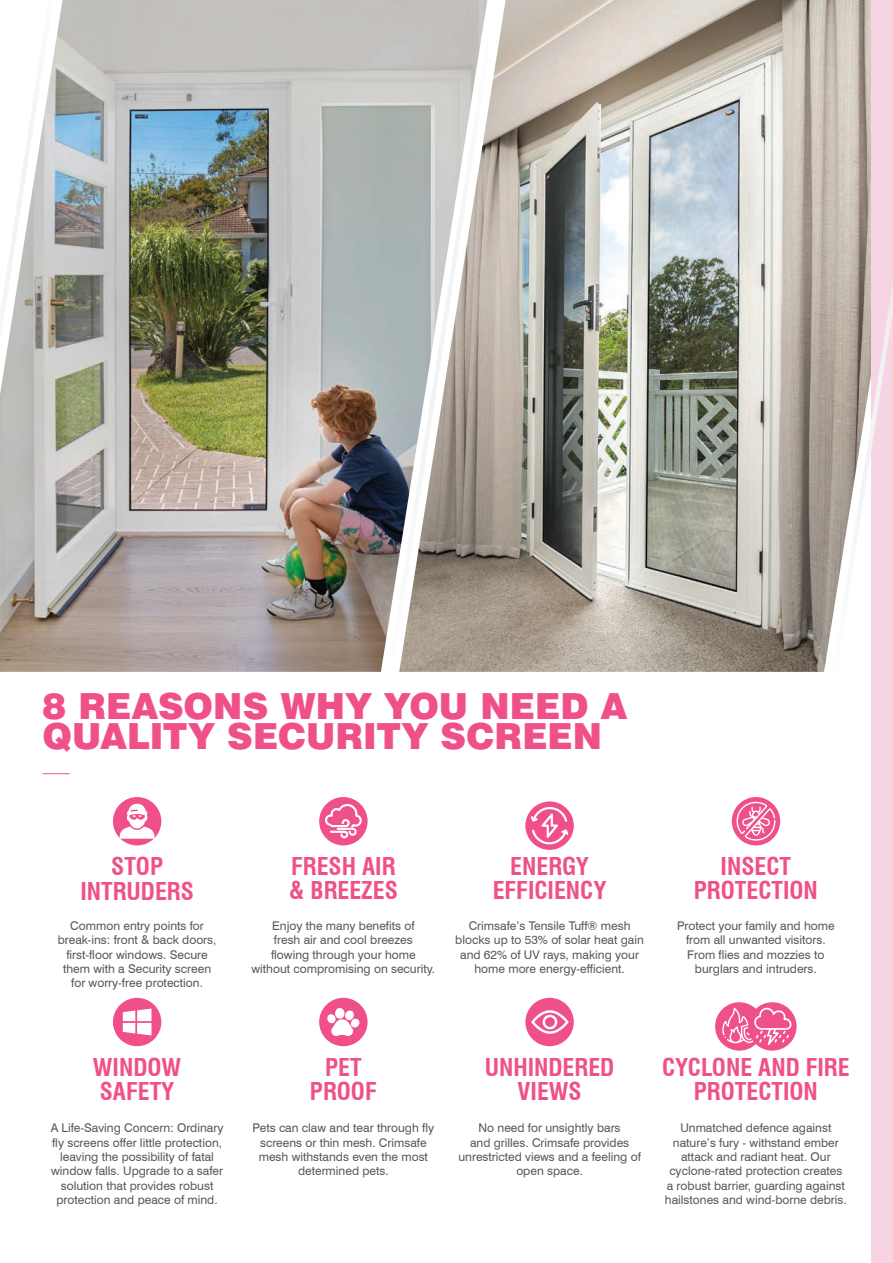
<style>
.page{position:relative;width:893px;height:1263px;background:#fff}
.page>*{position:absolute;margin:0;border:0;box-sizing:border-box;transform-origin:0 0}
.t1{font:900 36px/30px "Swiss 721";letter-spacing:.005em;color:#f05089}
.t2{font:700 condensed 24px/24px "Swiss 721 BT";color:#f05089;text-align:center}
.t3{font:12px/14.4px "Swiss 721 BT";color:#57585a;text-align:center}
</style>
<div class="page">
<img style="left:0;top:0;width:399px;height:672px">
<img style="left:399px;top:0;width:473px;height:672px">
<div style="left:872px;top:0;width:21px;height:1263px;background:#f7d4e4"></div>
<svg style="left:43px;top:773px;width:27px;height:1px"></svg>
<div style="left:319px;top:797px;width:49px;height:48px;background:#f05089;border-radius:50%"></div>
<svg style="left:324px;top:797px;width:38px;height:42px"></svg>
<div style="left:732px;top:797px;width:48px;height:48px;background:#f05089;border-radius:50%"></div>
<svg style="left:737px;top:802px;width:38px;height:39px"></svg>
<div style="left:525px;top:998px;width:49px;height:48px;background:#f05089;border-radius:50%"></div>
<svg style="left:531px;top:1010px;width:37px;height:24px"></svg>
<svg style="left:525px;top:801px;width:49px;height:49px"></svg>
<svg style="left:531px;top:807px;width:37px;height:37px"></svg>
<div style="left:715px;top:1002px;width:48px;height:49px;background:#f05089;border-radius:50%"></div>
<svg style="left:748px;top:1002px;width:49px;height:49px"></svg>
<svg style="left:722px;top:1008px;width:70px;height:37px"></svg>
<div style="left:113px;top:797px;width:48px;height:48px;background:#f05089;border-radius:50%"></div>
<svg style="left:120px;top:804px;width:35px;height:35px"></svg>
<div style="left:113px;top:998px;width:48px;height:48px;background:#f05089;border-radius:50%"></div>
<svg style="left:123px;top:1008px;width:28px;height:27px"></svg>
<div style="left:319px;top:998px;width:49px;height:48px;background:#f05089;border-radius:50%"></div>
<svg style="left:327px;top:1008px;width:32px;height:28px"></svg>
<svg style="left:385px;top:21px;width:112px;height:651px"></svg>
<svg style="left:0;top:0;width:63px;height:457px"></svg>
<svg style="left:829px;top:160px;width:64px;height:514px"></svg>
<h1 class="t1" style="left:43px;top:694px;width:586px">8 REASONS WHY YOU NEED A<br>QUALITY SECURITY SCREEN</h1>
<h2 class="t2" style="left:80px;top:855px;width:115px;line-height:25.5px">STOP<br>INTRUDERS</h2>
<h2 class="t2" style="left:493px;top:855px;width:115px">ENERGY<br>EFFICIENCY</h2>
<h2 class="t2" style="left:694px;top:855px;width:126px">INSECT<br>PROTECTION</h2>
<h2 class="t2" style="left:289px;top:855px;width:111px;text-align:left">FRESH AIR &amp; BREEZES</h2>
<p class="t3" style="left:58px;top:919px;width:160px">Common entry points for break-ins: front &amp; back doors, first-floor windows. Secure them with a Security screen for worry-free protection.</p>
<p class="t3" style="left:251px;top:919px;width:185px">Enjoy the many benefits of<br>fresh air and cool breezes<br>flowing through your home without compromising on security.</p>
<p class="t3" style="left:455px;top:919px;width:190px">Crimsafe’s Tensile Tuff® mesh blocks up to 53% of solar heat gain and 62% of UV rays, making your home more energy-efficient.</p>
<p class="t3" style="left:677px;top:919px;width:159px">Protect your family and home from all unwanted visitors.<br>From flies and mozzies to burglars and intruders.</p>
<h2 class="t2" style="left:93px;top:1056px;width:90px;text-align:left">WINDOW<br>SAFETY</h2>
<h2 class="t2" style="left:310px;top:1056px;width:68px">PET<br>PROOF</h2>
<h2 class="t2" style="left:485px;top:1056px;width:131px">UNHINDERED<br>VIEWS</h2>
<p class="t3" style="left:51px;top:1122px;width:174px">A Life-Saving Concern: Ordinary fly screens offer little protection, leaving the possibility of fatal window falls. Upgrade to a safer solution that provides robust protection and peace of mind.</p>
<p class="t3" style="left:458px;top:1122px;width:184px">No need for unsightly bars<br>and grilles. Crimsafe provides unrestricted views and a feeling of open space.</p>
<p class="t3" style="left:253px;top:1122px;width:183px">Pets can claw and tear through fly screens or thin mesh. Crimsafe mesh withstands even the most determined pets.</p>
<h2 class="t2" style="left:662px;top:1056px;width:189px">CYCLONE AND FIRE<br>PROTECTION</h2>
<p class="t3" style="left:665px;top:1122px;width:183px">Unmatched defence against nature’s fury - withstand ember attack and radiant heat. Our cyclone-rated protection creates a robust barrier, guarding against hailstones and wind-borne debris.</p>
</div>
